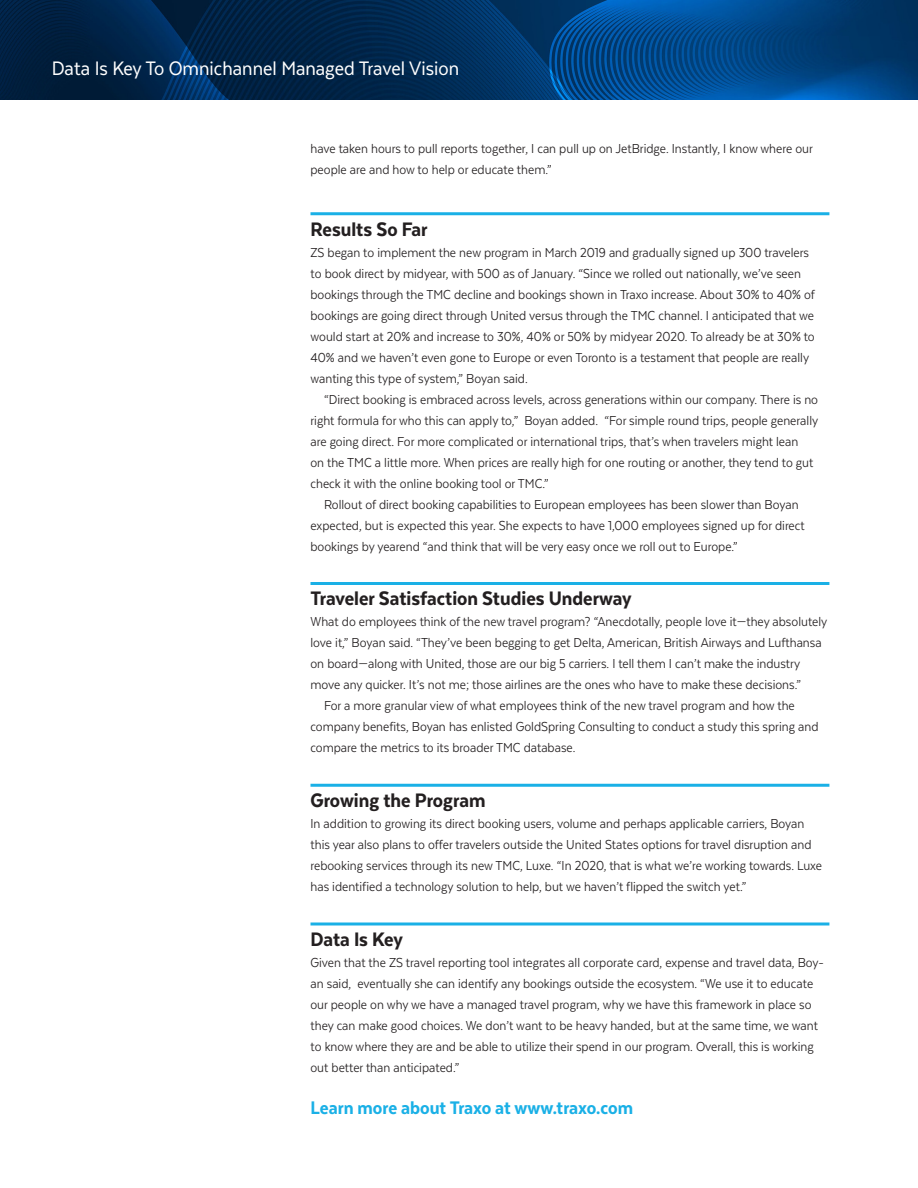
<style>
.page{position:relative;width:918px;height:1188px;background:#fff}
.page>*{position:absolute;margin:0;border:0;box-sizing:border-box;transform-origin:0 0}
.t1{font:800 22.5px "Texta Narrow";color:#231f20}
.t2{font:22.5px "Texta Narrow";color:#fff}
.t3{font:800 21px "Texta Narrow";color:#1ab0e6}
.t4{font:15px/21px "Texta Narrow";color:#231f20}
</style>
<div class="page">
<hr style="left:310px;top:212px;width:519px;height:3px;background:#1ab0e6">
<hr style="left:310px;top:582px;width:519px;height:3px;background:#1ab0e6">
<hr style="left:310px;top:784px;width:519px;height:3px;background:#1ab0e6">
<svg style="left:310px;top:922px;width:519px;height:4px;background:#53c3ec"></svg>
<img style="left:0;top:0;width:918px;height:99px">
<p class="t2" style="left:52px;top:57px;width:409px">Data Is Key To Omnichannel Managed Travel Vision</p>
<p class="t4" style="left:310px;top:138px;width:504px">have taken hours to pull reports together, I can pull up on JetBridge. Instantly, I know where our people are and how to help or educate them.”</p>
<p class="t1" style="left:310px;top:217px;width:119px">Results So Far</p>
<p class="t4" style="left:310px;top:241px;width:506px">ZS began to implement the new program in March 2019 and gradually signed up 300 travelers to book direct by midyear, with 500 as of January. “Since we rolled out nationally, we’ve seen bookings through the TMC decline and bookings shown in Traxo increase. About 30% to 40% of bookings are going direct through United versus through the TMC channel. I anticipated that we would start at 20% and increase to 30%, 40% or 50% by midyear 2020. To already be at 30% to 40% and we haven’t even gone to Europe or even Toronto is a testament that people are really wanting this type of system,” Boyan said.</p>
<p class="t4" style="left:310px;top:388px;width:509px;text-indent:14px">“Direct booking is embraced across levels, across generations within our company. There is no right formula for who this can apply to,” Boyan added. “For simple round trips, people generally are going direct. For more complicated or international trips, that’s when travelers might lean<br>on the TMC a little more. When prices are really high for one routing or another, they tend to gut check it with the online booking tool or TMC.”</p>
<p class="t4" style="left:310px;top:493px;width:496px;text-indent:14px">Rollout of direct booking capabilities to European employees has been slower than Boyan expected, but is expected this year. She expects to have 1,000 employees signed up for direct bookings by yearend “and think that will be very easy once we roll out to Europe.”</p>
<p class="t1" style="left:310px;top:587px;width:323px">Traveler Satisfaction Studies Underway</p>
<p class="t4" style="left:310px;top:611px;width:518px">What do employees think of the new travel program? “Anecdotally, people love it—they absolutely love it,” Boyan said. “They’ve been begging to get Delta, American, British Airways and Lufthansa on board—along with United, those are our big 5 carriers. I tell them I can’t make the industry move any quicker. It’s not me; those airlines are the ones who have to make these decisions.”</p>
<p class="t4" style="left:310px;top:695px;width:510px;text-indent:14px">For a more granular view of what employees think of the new travel program and how the company benefits, Boyan has enlisted GoldSpring Consulting to conduct a study this spring and compare the metrics to its broader TMC database.</p>
<p class="t1" style="left:310px;top:789px;width:176px">Growing the Program</p>
<p class="t4" style="left:310px;top:813px;width:513px">In addition to growing its direct booking users, volume and perhaps applicable carriers, Boyan this year also plans to offer travelers outside the United States options for travel disruption and rebooking services through its new TMC, Luxe. “In 2020, that is what we’re working towards. Luxe has identified a technology solution to help, but we haven’t flipped the switch yet.”</p>
<p class="t1" style="left:310px;top:927px;width:94px">Data Is Key</p>
<p class="t4" style="left:310px;top:952px;width:515px">Given that the ZS travel reporting tool integrates all corporate card, expense and travel data, Boy&shy;an said, eventually she can identify any bookings outside the ecosystem. “We use it to educate our people on why we have a managed travel program, why we have this framework in place so they can make good choices. We don’t want to be heavy handed, but at the same time, we want to know where they are and be able to utilize their spend in our program. Overall, this is working out better than anticipated.”</p>
<p class="t3" style="left:310px;top:1097px;width:324px">Learn more about Traxo at www.traxo.com</p>
</div>
